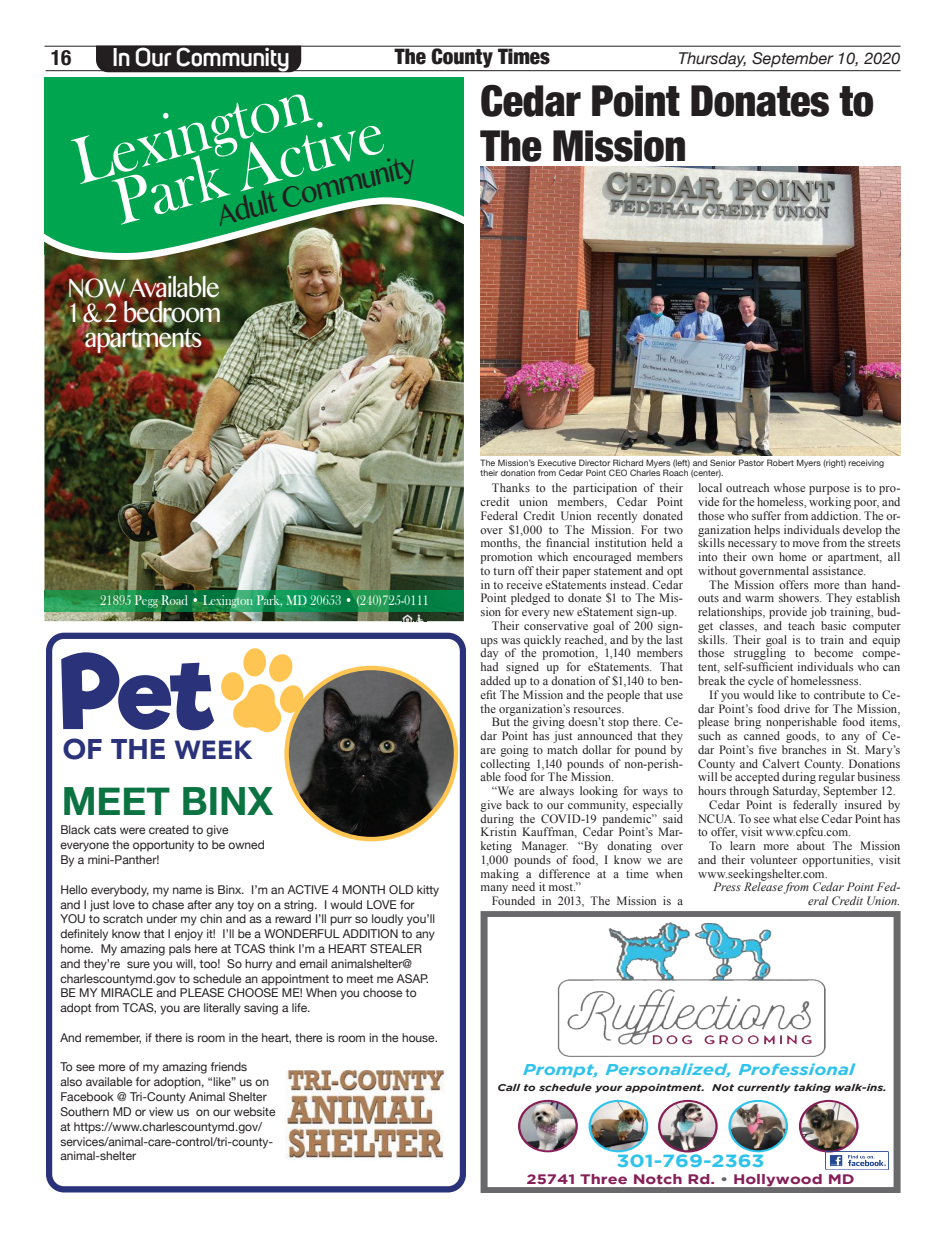
<style>
.page{position:relative;width:945px;height:1238px;background:#fff}
.page>*{position:absolute;margin:0;border:0;box-sizing:border-box;transform-origin:0 0}
.t1{font:700 100.38px "Riffic Free";color:#2a327a}
.t2{font:67.12px "Bask Old Face";color:#fff;scale:.91 1}
.t3{font:900 condensed 42.5px/45px "Helvetica Neue";letter-spacing:-.01em;color:#231f20}
.t4{font:700 38.88px "Helvetica Neue";color:#0b7341}
.t5{font:29.25px "Myanmar MN";color:#231f20;scale:.91 1}
.t6{font:900 28.5px "Avenir";color:#2a327a}
.t7{font:26.75px/25.1px "Myanmar MN";letter-spacing:-.04em;color:#fff;text-align:center;scale:.9 1}
.t8{font:600 25px "Uni Sans";letter-spacing:-.025em;color:#fff}
.t9{font:900 condensed 21.25px "Helvetica Neue";color:#231f20}
.t10{font:700 condensed 21.25px "Helvetica Neue";color:#231f20}
.t11{font:700 17.62px "Gotham";color:#2ec3eb;scale:1.19 1}
.t12{font:italic 16.25px "Helvetica Neue";color:#231f20}
.t13{font:italic 700 15.62px "Gotham";color:#2ec3eb;scale:1.19 1}
.t14{font:14.38px "Bask Old Face";color:#fff;scale:.88 1}
.t15{font:700 13.75px "Gotham";color:#861e57;scale:1.19 1}
.t16{font:12.5px/13.8px "Times New Roman";letter-spacing:.005em;color:#231f20;text-align:justify}
.t17{font:italic 12.5px/13.8px "Times New Roman";color:#231f20;text-align:right}
.t18{font:12.12px/14.8px "Helvetica Neue";color:#231f20}
.t19{font:italic 700 9.75px "Gotham";color:#231f20;scale:1.19 1}
.t20{font:8.75px/10px "Helvetica Neue";letter-spacing:.01em;color:#231f20}
.s1{font-size:26.12px}
.s2{color:#69696b}
</style>
<div class="page">
<hr style="left:46px;top:70px;width:855px;height:1px;background:#231f20">
<hr style="left:44px;top:46px;width:857px;height:1px;background:#231f20">
<div style="left:96px;top:47px;width:205px;height:25px;background:#231f20"></div>
<svg style="left:221px;top:648px;width:72px;height:85px"></svg>
<div style="left:46px;top:632px;width:420px;height:560px;border:6px solid #2a327a;border-radius:15px"></div>
<img style="left:287px;top:668px;width:169px;height:171px">
<div style="left:284px;top:665px;width:174px;height:176px;border:4px solid #fec552;border-radius:50%"></div>
<img style="left:285px;top:1070px;width:160px;height:90px">
<img style="left:557px;top:922px;width:269px;height:135px">
<div style="left:481px;top:911px;width:419px;height:281px;border:6px solid #69696b"></div>
<img style="left:519px;top:1102px;width:58px;height:49px">
<div style="left:518px;top:1099px;width:60px;height:53px;border:2px solid #861e57;border-radius:50%"></div>
<img style="left:659px;top:1102px;width:58px;height:49px">
<div style="left:658px;top:1099px;width:60px;height:53px;border:2px solid #861e57;border-radius:50%"></div>
<img style="left:800px;top:1102px;width:57px;height:49px">
<div style="left:799px;top:1099px;width:59px;height:53px;border:2px solid #861e57;border-radius:50%"></div>
<img style="left:590px;top:1102px;width:57px;height:49px">
<div style="left:589px;top:1099px;width:59px;height:53px;border:2px solid #2ec3eb;border-radius:50%"></div>
<img style="left:730px;top:1102px;width:57px;height:49px">
<div style="left:728px;top:1099px;width:60px;height:53px;border:2px solid #2ec3eb;border-radius:50%"></div>
<img style="left:826px;top:1151px;width:62px;height:16px">
<div style="left:44px;top:78px;width:420px;height:177px;background:#00a54f"></div>
<img style="left:44px;top:197px;width:420px;height:424px">
<img style="left:44px;top:590px;width:420px;height:21px">
<svg style="left:402px;top:615px;width:24px;height:6px"></svg>
<img style="left:481px;top:166px;width:420px;height:289px">
<h3 class="t10" style="left:51px;top:40px;width:22px">16</h3>
<h3 class="t8" style="left:112px;top:39px;width:179px">In Our Community</h3>
<h3 class="t9" style="left:395px;top:39px;width:157px">The County Times</h3>
<h3 class="t12" style="left:678px;top:47px;width:224px">Thursday, September 10, 2020</h3>
<h2 class="t2" style="left:63px;top:128px;width:270px;rotate:-16deg">Lexington</h2>
<h2 class="t2" style="left:104px;top:169px;width:307px;rotate:-16deg">Park Active</h2>
<h3 class="t5" style="left:213px;top:198px;width:225px;rotate:-14deg">Adult Community</h3>
<h3 class="t7" style="left:66px;top:275px;width:174px">NOW Available<br>1 &amp; 2 bedroom apartments</h3>
<h3 class="t3" style="left:481px;top:76px;width:395px">Cedar Point Donates to<br>The Mission</h3>
<p class="t14" style="left:100px;top:593px;width:375px">21895 Pegg Road • Lexington Park, MD 20653 • (240)725-0111</p>
<h1 class="t1" style="left:60px;top:631px;width:156px">Pet</h1>
<h3 class="t6" style="left:63px;top:724px;width:191px">OF THE <span class="s1">WEEK</span></h3>
<h3 class="t4" style="left:62px;top:771px;width:213px">MEET BINX</h3>
<p class="t18" style="left:60px;top:823px;width:206px">Black cats were created to give everyone the opportunity to be owned<br>By a mini-Panther!</p>
<p class="t18" style="left:60px;top:882px;width:380px">Hello everybody, my name is Binx. I’m an ACTIVE 4 MONTH OLD kitty and I just love to chase after any toy on a string. I would LOVE for YOU to scratch under my chin and as a reward I’ll purr so loudly you’ll definitely know that I enjoy it! I’ll be a WONDERFUL ADDITION to any home. My amazing pals here at TCAS think I’m a HEART STEALER and they’re sure you will, too! So hurry and email animalshelter@ charlescountymd.gov to schedule an appointment to meet me ASAP.<br>BE MY MIRACLE and PLEASE CHOOSE ME! When you choose to adopt from TCAS, you are literally saving a life.</p>
<p class="t18" style="left:60px;top:1030px;width:379px">And remember, if there is room in the heart, there is room in the house.</p>
<p class="t18" style="left:60px;top:1060px;width:217px">To see more of my amazing friends<br>also available for adoption, “like” us on Facebook @ Tri-County Animal Shelter Southern MD or view us on our website at https://www.charlescountymd.gov/ services/animal-care-control/tri-county&shy;animal-shelter</p>
<p class="t20" style="left:481px;top:458px;width:405px">The Mission’s Executive Director Richard Myers (left) and Senior Pastor Robert Myers (right) receiving their donation from Cedar Point CEO Charles Roach (center).</p>
<p class="t16" style="left:492px;top:481px;width:193px">Thanks to the participation of their</p>
<p class="t16" style="left:481px;top:495px;width:204px">credit union members, Cedar Point</p>
<p class="t16" style="left:481px;top:508px;width:204px">Federal Credit Union recently donated</p>
<p class="t16" style="left:481px;top:522px;width:204px">over $1,000 to The Mission. For two</p>
<p class="t16" style="left:481px;top:536px;width:204px">months, the financial institution held a</p>
<p class="t16" style="left:481px;top:550px;width:204px">promotion which encouraged members</p>
<p class="t16" style="left:481px;top:563px;width:204px">to turn off their paper statement and opt</p>
<p class="t16" style="left:481px;top:577px;width:204px">in to receive eStatements instead. Cedar</p>
<p class="t16" style="left:481px;top:591px;width:204px">Point pledged to donate $1 to The Mis-</p>
<p class="t16" style="left:481px;top:605px;width:198px">sion for every new eStatement sign-up.</p>
<p class="t16" style="left:492px;top:618px;width:193px">Their conservative goal of 200 sign-</p>
<p class="t16" style="left:481px;top:632px;width:204px">ups was quickly reached, and by the last</p>
<p class="t16" style="left:481px;top:646px;width:204px">day of the promotion, 1,140 members</p>
<p class="t16" style="left:481px;top:660px;width:204px">had signed up for eStatements. That</p>
<p class="t16" style="left:481px;top:673px;width:204px">added up to a donation of $1,140 to ben-</p>
<p class="t16" style="left:481px;top:687px;width:204px">efit The Mission and the people that use</p>
<p class="t16" style="left:481px;top:701px;width:146px">the organization’s resources.</p>
<p class="t16" style="left:492px;top:715px;width:193px">But the giving doesn’t stop there. Ce-</p>
<p class="t16" style="left:481px;top:728px;width:204px">dar Point has just announced that they</p>
<p class="t16" style="left:481px;top:742px;width:204px">are going to match dollar for pound by</p>
<p class="t16" style="left:481px;top:756px;width:204px">collecting 1,140 pounds of non-perish-</p>
<p class="t16" style="left:481px;top:770px;width:135px">able food for The Mission.</p>
<p class="t16" style="left:492px;top:783px;width:193px">“We are always looking for ways to</p>
<p class="t16" style="left:481px;top:797px;width:204px">give back to our community, especially</p>
<p class="t16" style="left:481px;top:811px;width:204px">during the COVID-19 pandemic” said</p>
<p class="t16" style="left:481px;top:825px;width:204px">Kristin Kauffman, Cedar Point’s Mar-</p>
<p class="t16" style="left:481px;top:838px;width:204px">keting Manager. “By donating over</p>
<p class="t16" style="left:481px;top:852px;width:204px">1,000 pounds of food, I know we are</p>
<p class="t16" style="left:481px;top:866px;width:204px">making a difference at a time when</p>
<p class="t16" style="left:481px;top:880px;width:102px">many need it most.”</p>
<p class="t16" style="left:492px;top:893px;width:193px">Founded in 2013, The Mission is a</p>
<p class="t16" style="left:698px;top:481px;width:204px">local outreach whose purpose is to pro&shy;vide for the homeless, working poor, and those who suffer from addiction. The or&shy;ganization helps individuals develop the skills necessary to move from the streets into their own home or apartment, all without governmental assistance.</p>
<p class="t16" style="left:698px;top:577px;width:204px;text-indent:11px">The Mission offers more than hand&shy;outs and warm showers. They establish relationships, provide job training, bud&shy;get classes, and teach basic computer skills. Their goal is to train and equip those struggling to become compe&shy;tent, self-sufficient individuals who can break the cycle of homelessness.</p>
<p class="t16" style="left:709px;top:687px;width:193px">If you would like to contribute to Ce-</p>
<p class="t16" style="left:698px;top:701px;width:204px">dar Point’s food drive for The Mission,</p>
<p class="t16" style="left:698px;top:715px;width:204px">please bring nonperishable food items,</p>
<p class="t16" style="left:698px;top:728px;width:204px">such as canned goods, to any of Ce-</p>
<p class="t16" style="left:698px;top:742px;width:204px">dar Point’s five branches in St. Mary’s</p>
<p class="t16" style="left:698px;top:756px;width:204px">County and Calvert County. Donations</p>
<p class="t16" style="left:698px;top:770px;width:204px">will be accepted during regular business</p>
<p class="t16" style="left:698px;top:783px;width:199px">hours through Saturday, September 12.</p>
<p class="t16" style="left:709px;top:797px;width:193px">Cedar Point is federally insured by</p>
<p class="t16" style="left:698px;top:811px;width:204px">NCUA. To see what else Cedar Point has</p>
<p class="t16" style="left:698px;top:825px;width:155px">to offer, visit www.cpfcu.com.</p>
<p class="t16" style="left:709px;top:838px;width:193px">To learn more about The Mission</p>
<p class="t16" style="left:698px;top:852px;width:204px">and their volunteer opportunities, visit</p>
<p class="t16" style="left:698px;top:866px;width:131px">www.seekingshelter.com.</p>
<p class="t17" style="left:714px;top:880px;width:188px">Press Release from Cedar Point Fed&shy;eral Credit Union.</p>
<p class="t13" style="left:523px;top:1060px;width:280px">Prompt, Personalized, Professional</p>
<p class="t19" style="left:498px;top:1082px;width:329px">Call to schedule your appointment. Not currently taking walk-ins.</p>
<h3 class="t11" style="left:616px;top:1150px;width:126px">301-769-2363</h3>
<p class="t15" style="left:527px;top:1170px;width:277px">25741 Three Notch Rd. <span class="s2">•</span> Hollywood MD</p>
</div>
